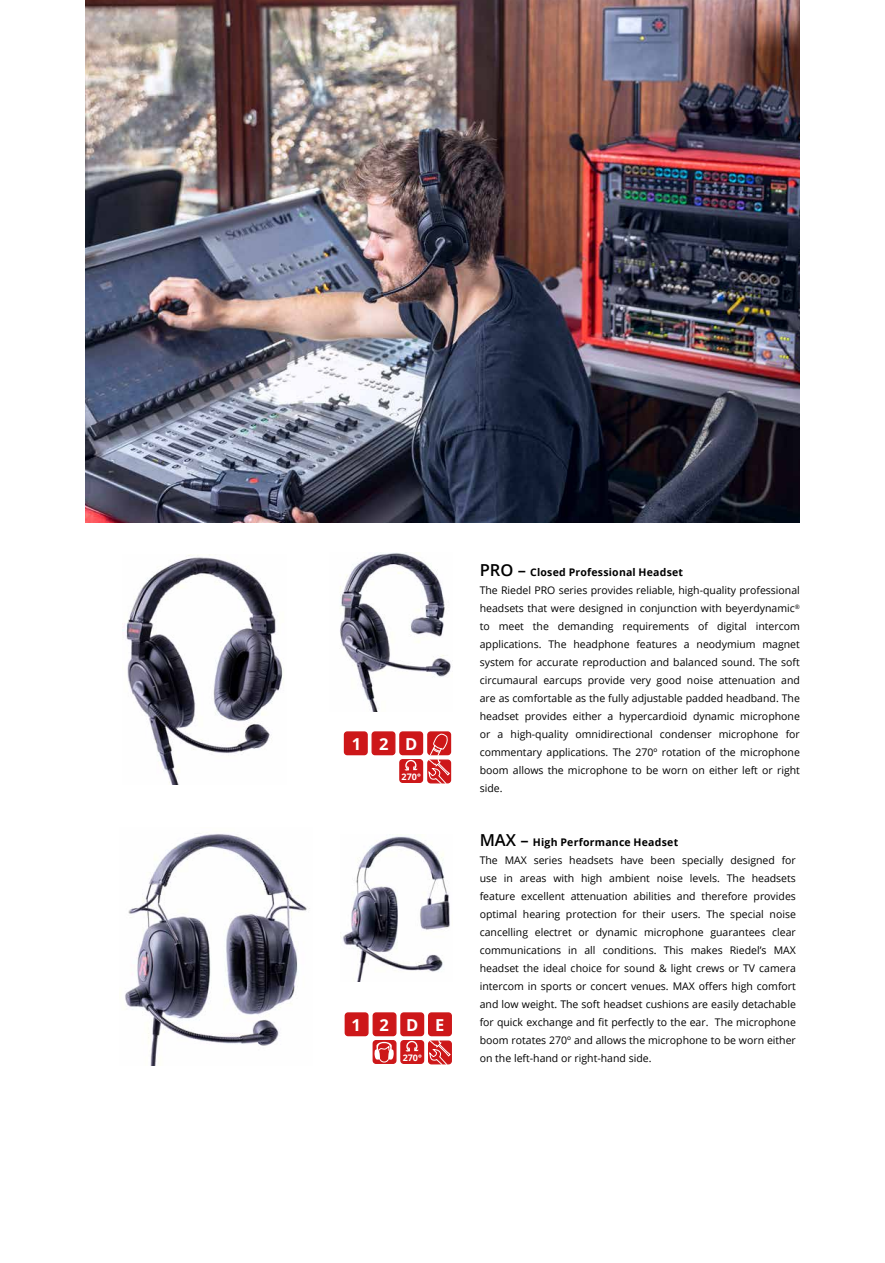
<style>
.page{position:relative;width:885px;height:1263px;background:#fff}
.page>*{position:absolute;margin:0;border:0;box-sizing:border-box;transform-origin:0 0}
.t1{font:700 16.5px "Open Sans";letter-spacing:1.04em;color:#fff}
.t2{font:10.5px/18px "Open Sans";color:#000}
.t3{font:700 9px "Open Sans";color:#fff}
.s1{font-weight:600;font-size:16.5px}
.s2{font-weight:700}
</style>
<div class="page">
<hr style="left:884px;top:0;width:1px;height:1263px;background:#cd1719">
<img style="left:125px;top:834px;width:182px;height:231px">
<img style="left:122px;top:554px;width:162px;height:231px">
<img style="left:340px;top:553px;width:111px;height:158px">
<img style="left:340px;top:834px;width:110px;height:147px">
<div style="left:428px;top:1040px;width:24px;height:24px;border:1px solid #cd1719;border-radius:3px"></div>
<svg style="left:429px;top:1040px;width:22px;height:25px"></svg>
<div style="left:372px;top:1040px;width:24px;height:24px;border:1px solid #cd1719;border-radius:3px"></div>
<svg style="left:374px;top:1042px;width:20px;height:20px"></svg>
<div style="left:401px;top:1013px;width:22px;height:22px;background:#cd1719;border-radius:3px"></div>
<div style="left:400px;top:1012px;width:24px;height:24px;border:1px solid #cd1719;border-radius:3px"></div>
<div style="left:428px;top:1013px;width:23px;height:22px;background:#cd1719;border-radius:3px"></div>
<div style="left:428px;top:1012px;width:24px;height:24px;border:1px solid #cd1719;border-radius:3px"></div>
<div style="left:373px;top:1013px;width:23px;height:22px;background:#cd1719;border-radius:3px"></div>
<div style="left:372px;top:1012px;width:24px;height:24px;border:1px solid #cd1719;border-radius:3px"></div>
<div style="left:345px;top:1013px;width:23px;height:22px;background:#cd1719;border-radius:3px"></div>
<div style="left:344px;top:1012px;width:24px;height:24px;border:1px solid #cd1719;border-radius:3px"></div>
<div style="left:401px;top:1041px;width:22px;height:22px;background:#cd1719;border-radius:3px"></div>
<div style="left:400px;top:1040px;width:24px;height:24px;border:1px solid #cd1719;border-radius:3px"></div>
<svg style="left:405px;top:1040px;width:14px;height:12px"></svg>
<div style="left:427px;top:759px;width:24px;height:24px;border:1px solid #cd1719;border-radius:3px"></div>
<div style="left:427px;top:731px;width:24px;height:24px;border:1px solid #cd1719;border-radius:3px"></div>
<svg style="left:428px;top:733px;width:22px;height:51px"></svg>
<div style="left:344px;top:732px;width:23px;height:23px;background:#cd1719;border-radius:3px"></div>
<div style="left:344px;top:731px;width:24px;height:24px;border:1px solid #cd1719;border-radius:3px"></div>
<div style="left:400px;top:732px;width:22px;height:23px;background:#cd1719;border-radius:3px"></div>
<div style="left:399px;top:731px;width:24px;height:24px;border:1px solid #cd1719;border-radius:3px"></div>
<div style="left:372px;top:732px;width:23px;height:23px;background:#cd1719;border-radius:3px"></div>
<div style="left:371px;top:731px;width:24px;height:24px;border:1px solid #cd1719;border-radius:3px"></div>
<div style="left:400px;top:760px;width:22px;height:22px;background:#cd1719;border-radius:3px"></div>
<div style="left:399px;top:759px;width:24px;height:24px;border:1px solid #cd1719;border-radius:3px"></div>
<svg style="left:404px;top:759px;width:13px;height:12px"></svg>
<img style="left:85px;top:0;width:714px;height:522px">
<h1 class="t1" style="left:352px;top:732px;width:67px">12D</h1>
<p class="t3" style="left:401px;top:771px;width:21px">270°</p>
<h1 class="t1" style="left:351px;top:1013px;width:94px">12DE</h1>
<p class="t3" style="left:402px;top:1051px;width:21px">270°</p>
<p class="t2" style="left:479px;top:563px;width:321px"><span class="s1">PRO –</span> <span class="s2">Closed Professional Headset<br></span>The Riedel PRO series provides reliable, high-quality professional headsets that were designed in conjunction with beyerdynamic<sup>® </sup>to meet the demanding requirements of digital intercom applications. The headphone features a neodymium magnet system for accurate reproduction and balanced sound. The soft circumaural earcups provide very good noise attenuation and are as comfortable as the fully adjustable padded headband. The headset provides either a hypercardioid dynamic microphone or a high-quality omnidirectional condenser microphone for commentary applications. The 270º rotation of the microphone boom allows the microphone to be worn on either left or right side.</p>
<p class="t2" style="left:479px;top:833px;width:318px"><span class="s1">MAX –</span> <span class="s2">High Performance Headset<br></span>The MAX series headsets have been specially designed for use in areas with high ambient noise levels. The headsets feature excellent attenuation abilities and therefore provides optimal hearing protection for their users. The special noise cancelling electret or dynamic microphone guarantees clear communications in all conditions. This makes Riedel’s MAX headset the ideal choice for sound &amp; light crews or TV camera intercom in sports or concert venues. MAX offers high comfort and low weight. The soft headset cushions are easily detachable for quick exchange and fit perfectly to the ear. The microphone boom rotates 270º and allows the microphone to be worn either on the left-hand or right-hand side.</p>
</div>
